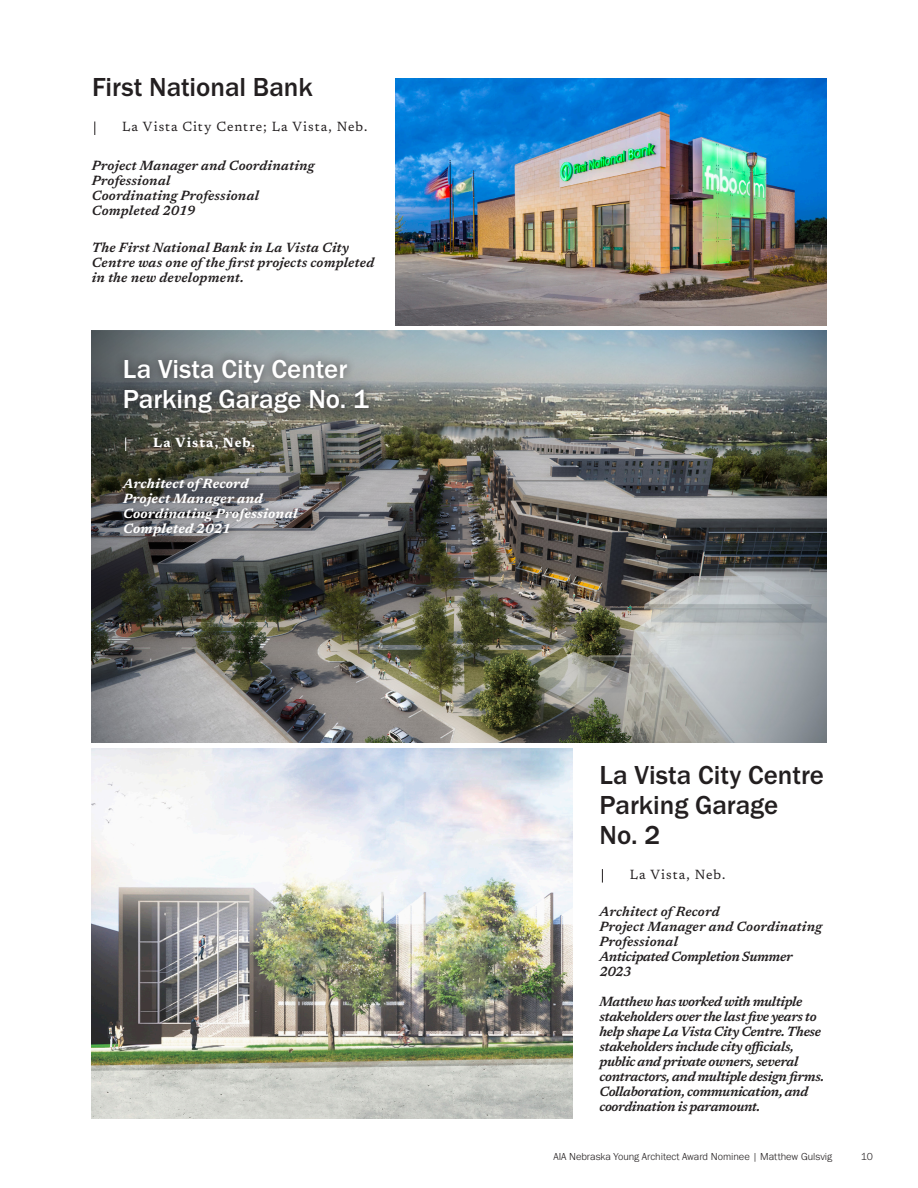
<style>
.page{position:relative;width:918px;height:1188px;background:#fff}
.page>*{position:absolute;margin:0;border:0;box-sizing:border-box;transform-origin:0 0}
.Page_Title__Black{font:500 27px "Franklin Gothic URW";color:#231f20}
.Page_Title__Black-2{font:500 27px/30px "Franklin Gothic URW";color:#fff}
.t1{font:italic 600 13.5px/15px "Newsreader";letter-spacing:-.01em;color:#231f20}
.t2{font:italic 600 13.5px/15px "Newsreader";letter-spacing:.015em;color:#231f20}
.t3{font:italic 700 13.5px/15px "Newsreader";letter-spacing:.015em;color:#fff}
.Subhead__Black{font:13.5px "Newsreader";letter-spacing:.075em;color:#231f20}
.t4{font:italic 600 13.5px "Newsreader";letter-spacing:.01em;color:#231f20}
.Subehead___White{font:700 13.5px "Newsreader";letter-spacing:.07em;color:#fff}
.t5{font:300 10.5px "Franklin Gothic URW";color:#231f20}
</style>
<div class="page">
<img style="left:92px;top:748px;width:480px;height:370px">
<img style="left:396px;top:78px;width:430px;height:247px">
<svg style="left:602px;top:869px;width:1px;height:14px"></svg>
<img style="left:92px;top:331px;width:734px;height:412px">
<div style="left:115px;top:350px;width:262px;height:71px;background:#231f20;opacity:.75"></div>
<div style="left:116px;top:428px;width:147px;height:30px;background:#231f20;opacity:.75"></div>
<svg style="left:125px;top:438px;width:1px;height:13px"></svg>
<div style="left:114px;top:469px;width:193px;height:77px;background:#231f20;opacity:.75"></div>
<svg style="left:95px;top:121px;width:1px;height:14px"></svg>
<p class="Page_Title__Black" style="left:92px;top:70px;width:222px">First National Bank</p>
<p class="Subhead__Black" style="left:122px;top:117px;width:247px">La Vista City Centre; La Vista, Neb.</p>
<p class="t2" style="left:92px;top:157px;width:224px">Project Manager and Coordinating<br>Professional</p>
<p class="t2" style="left:92px;top:187px;width:169px">Coordinating Professional</p>
<p class="t4" style="left:92px;top:201px;width:105px">Completed 2019</p>
<p class="t2" style="left:92px;top:239px;width:284px">The First National Bank in La Vista City<br>Centre was one of the first projects completed in the new development.</p>
<p class="Page_Title__Black-2" style="left:123px;top:353px;width:248px">La Vista City Center<br>Parking Garage No. 1</p>
<p class="Subehead___White" style="left:153px;top:433px;width:104px">La Vista, Neb.</p>
<p class="t3" style="left:123px;top:475px;width:127px">Architect of Record</p>
<p class="t3" style="left:123px;top:490px;width:176px">Project Manager and<br>Coordinating Professional</p>
<p class="t3" style="left:123px;top:520px;width:109px">Completed 2021</p>
<p class="Page_Title__Black" style="left:600px;top:758px;width:226px">La Vista City Centre</p>
<p class="Page_Title__Black" style="left:600px;top:788px;width:180px">Parking Garage</p>
<p class="Page_Title__Black" style="left:600px;top:818px;width:62px">No. 2</p>
<p class="Subhead__Black" style="left:630px;top:865px;width:97px">La Vista, Neb.</p>
<p class="t4" style="left:599px;top:902px;width:122px">Architect of Record</p>
<p class="t2" style="left:599px;top:918px;width:224px">Project Manager and Coordinating<br>Professional</p>
<p class="t1" style="left:599px;top:948px;width:195px">Anticipated Completion Summer<br>2023</p>
<p class="t1" style="left:599px;top:993px;width:226px">Matthew has worked with multiple stakeholders over the last five years to help shape La Vista City Centre. These stakeholders include city officials, public and private owners, several contractors, and multiple design firms.<br>Collaboration, communication, and coordination is paramount.</p>
<p class="t5" style="left:553px;top:1150px;width:280px">AIA Nebraska Young Architect Award Nominee | Matthew Gulsvig</p>
<p class="t5" style="left:861px;top:1150px;width:14px">10</p>
</div>
